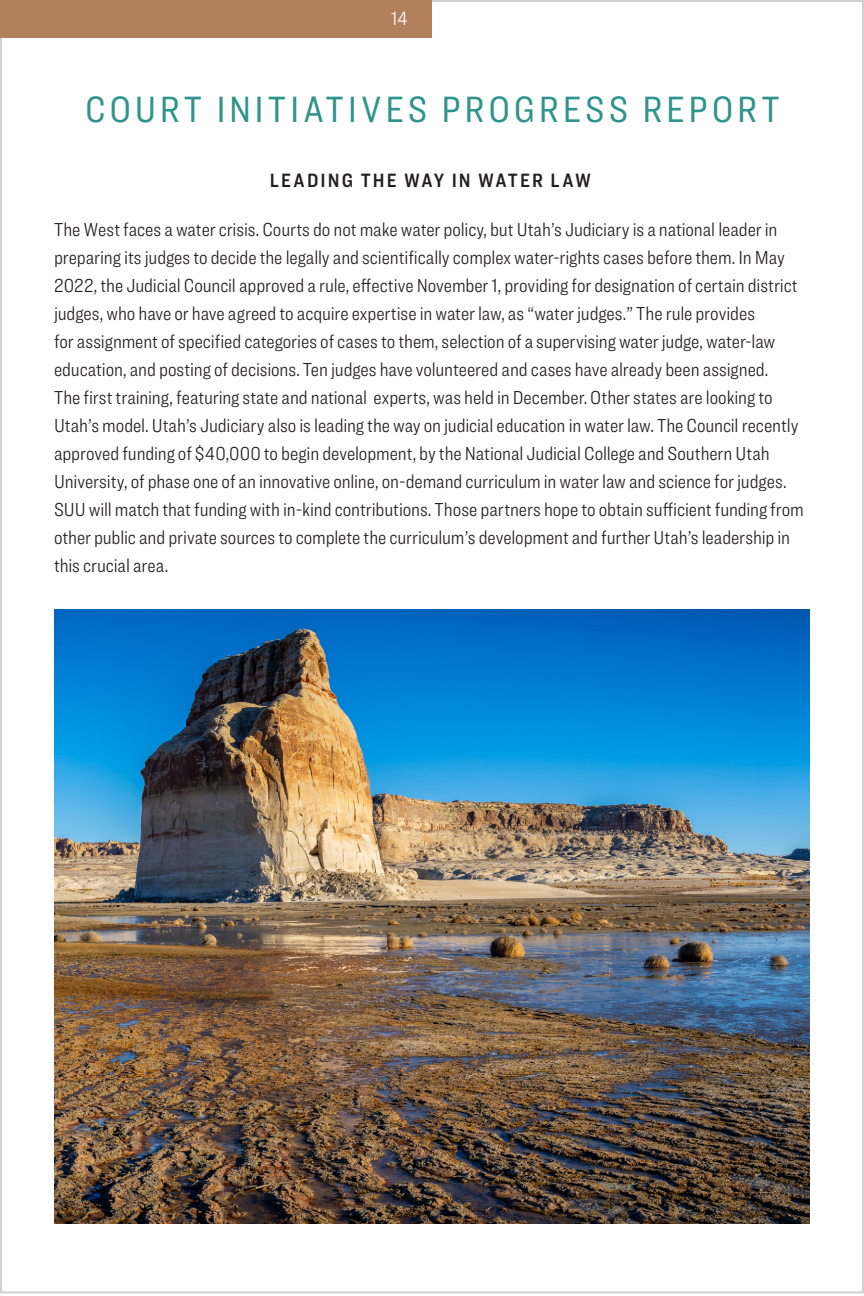
<style>
.page{position:relative;width:864px;height:1296px;background:#fff}
.page>*{position:absolute;margin:0;border:0;box-sizing:border-box;transform-origin:0 0}
.t1{font:38px "Ringside Condensed";letter-spacing:.1em;color:#2f948b}
.t2{font:20px "Ringside Condensed Semi";letter-spacing:.105em;color:#231f20}
.t3{font:300 20px "Ringside Condensed";color:#fff}
.Paragraph_Style_2{font:300 19.6px/28px "Ringside Condensed";letter-spacing:-.005em;color:#231f20}
</style>
<div class="page">
<div style="left:0;top:0;width:432px;height:38px;background:#b2805d"></div>
<img style="left:55px;top:609px;width:755px;height:615px">
<p class="t3" style="left:391px;top:5px;width:18px">14</p>
<p class="t1" style="left:85px;top:83px;width:696px">COURT INITIATIVES PROGRESS REPORT</p>
<p class="t2" style="left:270px;top:166px;width:323px">LEADING THE WAY IN WATER LAW</p>
<p class="Paragraph_Style_2" style="left:54px;top:216px;width:751px">The West faces a water crisis. Courts do not make water policy, but Utah’s Judiciary is a national leader in preparing its judges to decide the legally and scientifically complex water-rights cases before them. In May 2022, the Judicial Council approved a rule, effective November 1, providing for designation of certain district judges, who have or have agreed to acquire expertise in water law, as “water judges.” The rule provides<br>for assignment of specified categories of cases to them, selection of a supervising water judge, water-law education, and posting of decisions. Ten judges have volunteered and cases have already been assigned.<br>The first training, featuring state and national experts, was held in December. Other states are looking to Utah’s model. Utah’s Judiciary also is leading the way on judicial education in water law. The Council recently approved funding of $40,000 to begin development, by the National Judicial College and Southern Utah University, of phase one of an innovative online, on-demand curriculum in water law and science for judges.<br>SUU will match that funding with in-kind contributions. Those partners hope to obtain sufficient funding from other public and private sources to complete the curriculum’s development and further Utah’s leadership in this crucial area.</p>
</div>
